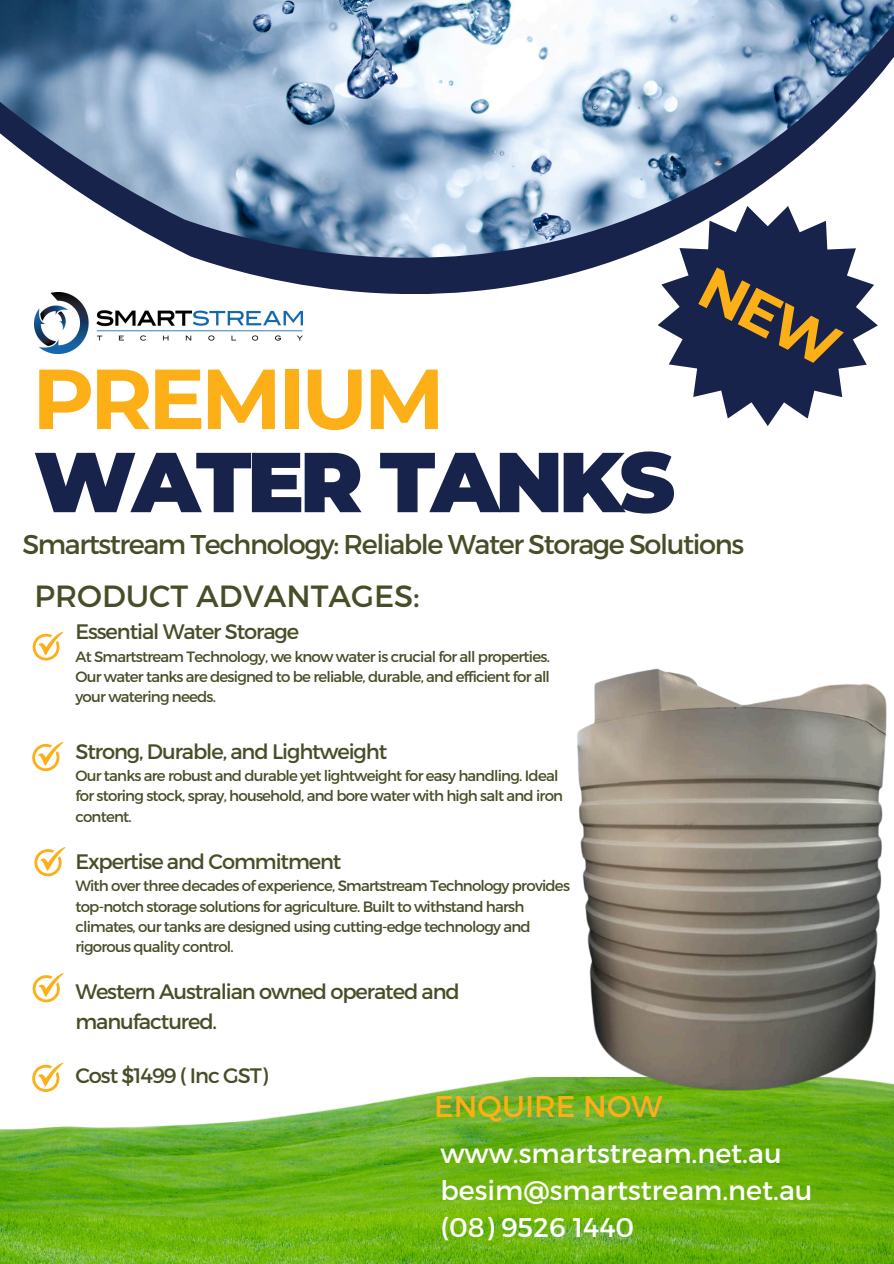
<style>
.page{position:relative;width:894px;height:1264px;background:#fff}
.page>*{position:absolute;margin:0;border:0;box-sizing:border-box;transform-origin:0 0}
.t1{font:700 84.9px "Montserrat";letter-spacing:-.05em;color:#fcaf17}
.t2{font:900 84.75px "Montserrat";letter-spacing:-.05em;color:#18234b}
.t3{font:30.6px "Montserrat";color:#494d27}
.t4{font:30px "Montserrat";color:#fcaf17}
.t5{font:27.15px "Montserrat";letter-spacing:-.05em;color:#494d27}
.t6{font:27px/37.2px "Montserrat";color:#fff}
.t7{font:21px/29.2px "Montserrat";letter-spacing:-.05em;color:#494d27}
.t8{font:15px/20.2px "Montserrat";letter-spacing:-.05em;color:#494d27}
</style>
<div class="page">
<svg style="left:50px;top:258px;width:572px;height:36px"></svg>
<svg style="left:34px;top:847px;width:32px;height:29px"></svg>
<svg style="left:33px;top:631px;width:30px;height:29px"></svg>
<svg style="left:33px;top:973px;width:31px;height:29px"></svg>
<img style="left:0;top:1077px;width:893px;height:186px">
<img style="left:0;top:0;width:893px;height:258px">
<svg style="left:657px;top:206px;width:220px;height:220px;fill:#18234b"></svg>
<img style="left:34px;top:293px;width:268px;height:60px">
<svg style="left:32px;top:742px;width:31px;height:29px"></svg>
<svg style="left:32px;top:1062px;width:31px;height:29px"></svg>
<img style="left:540px;top:668px;width:353px;height:468px">
<div style="left:698px;top:267px;width:145px;height:102px;background:#18234b"></div>
<p class="t1" style="left:32px;top:347px;width:414px">PREMIUM</p>
<p class="t2" style="left:34px;top:430px;width:642px">WATER TANKS</p>
<h5 class="t5" style="left:22px;top:526px;width:723px">Smartstream Technology: Reliable Water Storage Solutions</h5>
<h5 class="t3" style="left:34px;top:576px;width:387px">PRODUCT ADVANTAGES:</h5>
<h1 class="t7" style="left:75px;top:616px;width:225px">Essential Water Storage</h1>
<h4 class="t8" style="left:75px;top:645px;width:476px;text-align:justify">At Smartstream Technology, we know water is crucial for all properties.<br>Our water tanks are designed to be reliable, durable, and efficient for all your watering needs.</h4>
<h3 class="t7" style="left:75px;top:735px;width:313px">Strong, Durable, and Lightweight</h3>
<p class="t8" style="left:75px;top:764px;width:489px">Our tanks are robust and durable yet lightweight for easy handling. Ideal for storing stock, spray, household, and bore water with high salt and iron content.</p>
<p class="t7" style="left:75px;top:845px;width:267px">Expertise and Commitment</p>
<p class="t8" style="left:75px;top:875px;width:496px">With over three decades of experience, Smartstream Technology provides top-notch storage solutions for agriculture. Built to withstand harsh climates, our tanks are designed using cutting-edge technology and rigorous quality control.</p>
<p class="t7" style="left:75px;top:976px;width:386px">Western Australian owned operated and manufactured.</p>
<p class="t7" style="left:75px;top:1059px;width:194px">Cost $1499 ( Inc GST)</p>
<p class="t4" style="left:434px;top:1087px;width:229px">ENQUIRE NOW</p>
<p class="t6" style="left:440px;top:1133px;width:373px">www.smartstream.net.au besim@smartstream.net.au (08) 9526 1440</p>
</div>
